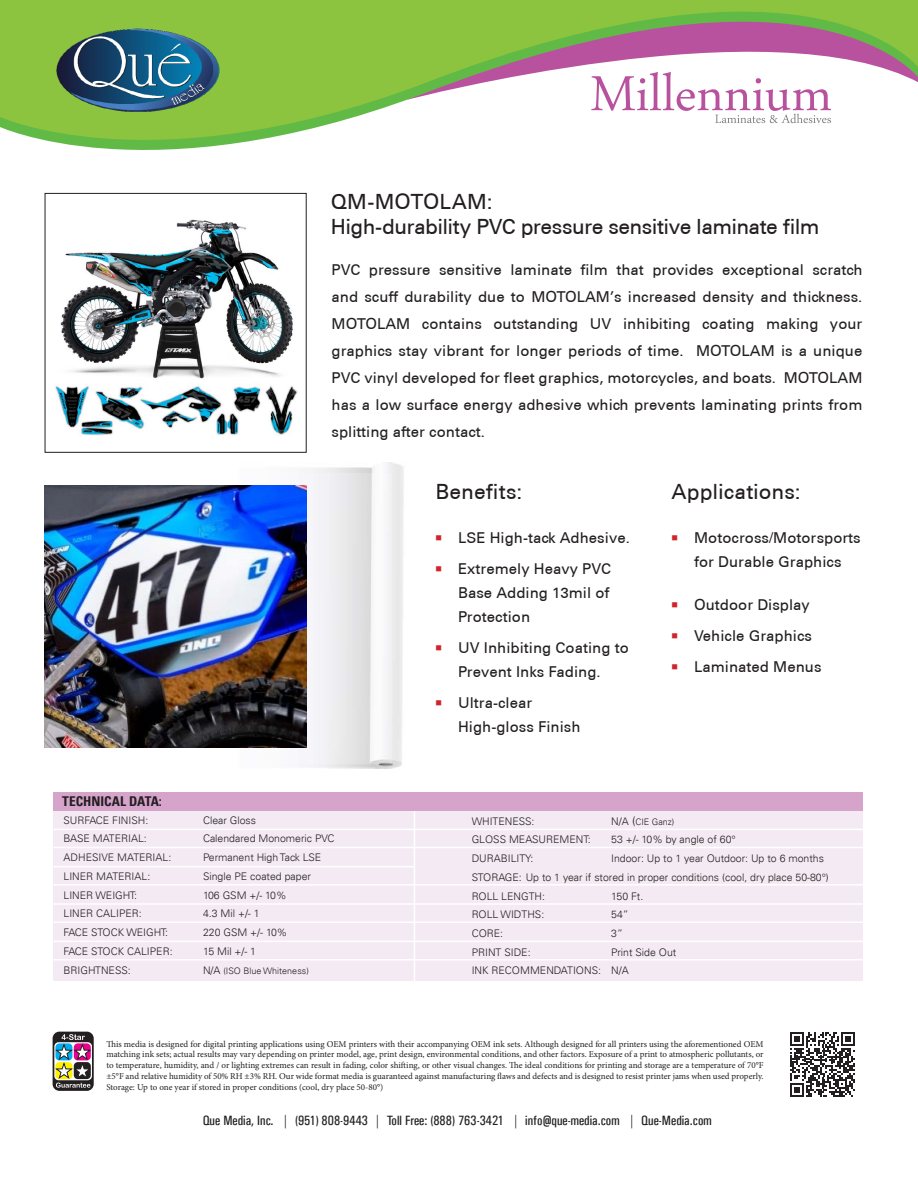
<style>
.page{position:relative;width:918px;height:1188px;background:#fff}
.page>*{position:absolute;margin:0;border:0;box-sizing:border-box;transform-origin:0 0}
.t1{font:500 21px/25.2px "Univers CE";letter-spacing:-.02em;color:#231f20}
.t2{font:500 21px "Univers CE";color:#231f20}
.t3{font:500 15px/27px "Univers CE";color:#231f20;text-align:justify}
.t4{font:13.5px "Univers Condensed";color:#231f20}
.t5{font:700 condensed 13.5px "Univers LT";color:#231f20}
.t6{font:300 10.5px/18.8px "Univers LT";color:#231f20}
.t7{font:9px/10.8px "Minion Pro";letter-spacing:-.005em;color:#231f20;text-align:justify}
.t8{font:300 9px "Univers LT";color:#231f20}
.s1{font-size:10.5px}
.s2{color:#d2232a}
.s3{font-size:12px}
</style>
<div class="page">
<img style="left:299px;top:463px;width:105px;height:306px">
<svg style="left:48px;top:473px;width:344px;height:290px;fill:#f3f2f6"></svg>
<svg style="left:0;top:0;width:918px;height:150px;fill:#8cc442"></svg>
<svg style="left:591px;top:72px;width:240px;height:51px"></svg>
<img style="left:57px;top:29px;width:162px;height:82px">
<img style="left:55px;top:219px;width:243px;height:217px">
<div style="left:45px;top:193px;width:262px;height:260px;border:1px solid #231f20"></div>
<div style="left:53px;top:1032px;width:41px;height:59px;background:#231f20;border-radius:7px"></div>
<svg style="left:54px;top:1042px;width:38px;height:38px"></svg>
<svg style="left:55px;top:1043px;width:17px;height:17px"></svg>
<svg style="left:74px;top:1043px;width:17px;height:17px"></svg>
<svg style="left:55px;top:1062px;width:17px;height:17px"></svg>
<svg style="left:74px;top:1062px;width:17px;height:17px"></svg>
<svg style="left:56px;top:1034px;width:34px;height:54px"></svg>
<svg style="left:790px;top:1032px;width:65px;height:65px"></svg>
<div style="left:53px;top:792px;width:810px;height:189px;background:#f4eaf3"></div>
<div style="left:53px;top:792px;width:810px;height:19px;background:#d6a3ca"></div>
<hr style="left:53px;top:829px;width:810px;height:1px;background:#fff">
<hr style="left:53px;top:847px;width:810px;height:1px;background:#fff">
<hr style="left:53px;top:866px;width:361px;height:1px;background:#fff">
<hr style="left:53px;top:884px;width:810px;height:2px;background:#fff">
<hr style="left:53px;top:903px;width:810px;height:2px;background:#fff">
<hr style="left:53px;top:922px;width:810px;height:1px;background:#fff">
<hr style="left:53px;top:941px;width:810px;height:1px;background:#fff">
<hr style="left:53px;top:959px;width:810px;height:2px;background:#fff">
<hr style="left:414px;top:811px;width:1px;height:189px;background:#fff">
<img style="left:45px;top:485px;width:262px;height:262px">
<h1 class="t1" style="left:331px;top:189px;width:490px">QM-MOTOLAM:<br>High-durability PVC pressure sensitive laminate film</h1>
<p class="t3" style="left:332px;top:257px;width:532px">PVC pressure sensitive laminate film that provides exceptional scratch and scuff durability due to MOTOLAM’s increased density and thickness.<br>MOTOLAM contains outstanding UV inhibiting coating making your graphics stay vibrant for longer periods of time. MOTOLAM is a unique PVC vinyl developed for fleet graphics, motorcycles, and boats. MOTOLAM has a low surface energy adhesive which prevents laminating prints from splitting after contact.</p>
<h3 class="t5" style="left:62px;top:793px;width:101px">TECHNICAL DATA:</h3>
<p class="t6" style="left:64px;top:811px;width:86px">SURFACE FINISH:</p>
<p class="t6" style="left:203px;top:811px;width:55px">Clear Gloss</p>
<p class="t6" style="left:64px;top:829px;width:85px">BASE MATERIAL:</p>
<p class="t6" style="left:203px;top:829px;width:133px">Calendared Monomeric PVC</p>
<p class="t6" style="left:64px;top:848px;width:109px">ADHESIVE MATERIAL:</p>
<p class="t6" style="left:203px;top:848px;width:120px">Permanent High Tack LSE</p>
<p class="t6" style="left:64px;top:867px;width:88px">LINER MATERIAL:</p>
<p class="t6" style="left:203px;top:867px;width:109px">Single PE coated paper</p>
<p class="t6" style="left:64px;top:886px;width:75px">LINER WEIGHT:</p>
<p class="t6" style="left:203px;top:886px;width:85px">106 GSM +/- 10%</p>
<p class="t6" style="left:64px;top:904px;width:80px">LINER CALIPER:</p>
<p class="t6" style="left:203px;top:904px;width:58px">4.3 Mil +/- 1</p>
<p class="t6" style="left:64px;top:923px;width:106px">FACE STOCK WEIGHT:</p>
<p class="t6" style="left:203px;top:923px;width:86px">220 GSM +/- 10%</p>
<p class="t6" style="left:64px;top:942px;width:111px">FACE STOCK CALIPER:</p>
<p class="t6" style="left:203px;top:942px;width:55px">15 Mil +/- 1</p>
<p class="t6" style="left:64px;top:961px;width:69px">BRIGHTNESS:</p>
<p class="t8" style="left:203px;top:965px;width:107px"><span class="s1">N/A</span> (ISO Blue Whiteness)</p>
<h1 class="t1" style="left:436px;top:480px;width:88px">Benefits:</h1>
<h2 class="t3" style="left:436px;top:525px;width:196px"><span class="s2">■</span> LSE High-tack Adhesive.</h2>
<h2 class="t3" style="left:458px;top:557px;width:155px;line-height:24px;text-indent:-23px"><span class="s2">■</span> Extremely Heavy PVC Base Adding 13mil of Protection</h2>
<h2 class="t3" style="left:436px;top:636px;width:195px;line-height:24px;text-align:center"><span class="s2">■</span> UV Inhibiting Coating to<br>Prevent Inks Fading.</h2>
<h2 class="t3" style="left:458px;top:691px;width:124px;line-height:24px;text-indent:-23px"><span class="s2">■</span> Ultra-clear<br>High-gloss Finish</h2>
<h1 class="t2" style="left:672px;top:479px;width:131px">Applications:</h1>
<h2 class="t3" style="left:672px;top:526px;width:191px;line-height:24px;text-align:center"><span class="s2">■</span> Motocross/Motorsports for Durable Graphics</h2>
<h2 class="t3" style="left:672px;top:592px;width:140px"><span class="s2">■</span> Outdoor Display</h2>
<h2 class="t3" style="left:672px;top:622px;width:142px"><span class="s2">■</span> Vehicle Graphics</h2>
<h2 class="t3" style="left:672px;top:653px;width:152px"><span class="s2">■</span> Laminated Menus</h2>
<p class="t6" style="left:472px;top:812px;width:64px">WHITENESS:</p>
<p class="t8" style="left:611px;top:816px;width:65px"><span class="s1">N/A</span> <span class="s3">(</span>CIE Ganz)</p>
<p class="t6" style="left:472px;top:830px;width:120px">GLOSS MEASUREMENT:</p>
<p class="t6" style="left:611px;top:830px;width:126px">53 +/- 10% by angle of 60°</p>
<p class="t6" style="left:472px;top:849px;width:63px">DURABILITY:</p>
<p class="t6" style="left:472px;top:849px;width:359px;text-indent:140px">Indoor: Up to 1 year Outdoor: Up to 6 months<br>STORAGE: Up to 1 year if stored in proper conditions (cool, dry place 50-80°)<br>ROLL LENGTH:</p>
<p class="t6" style="left:611px;top:887px;width:34px">150 Ft.</p>
<p class="t6" style="left:472px;top:905px;width:74px">ROLL WIDTHS:</p>
<p class="t6" style="left:611px;top:905px;width:19px">54”</p>
<p class="t6" style="left:472px;top:924px;width:33px">CORE:</p>
<p class="t6" style="left:611px;top:924px;width:13px">3”</p>
<p class="t6" style="left:472px;top:943px;width:60px">PRINT SIDE:</p>
<p class="t6" style="left:472px;top:943px;width:206px;line-height:18px;text-indent:140px">Print Side Out<br>INK RECOMMENDATIONS: N/A</p>
<p class="t7" style="left:106px;top:1038px;width:659px">This media is designed for digital printing applications using OEM printers with their accompanying OEM ink sets. Although designed for all printers using the aforementioned OEM matching ink sets; actual results may vary depending on printer model, age, print design, environmental conditions, and other factors. Exposure of a print to atmospheric pollutants, or to temperature, humidity, and / or lighting extremes can result in fading, color shifting, or other visual changes. The ideal conditions for printing and storage are a temperature of 70°F ±5°F and relative humidity of 50% RH ±3% RH. Our wide format media is guaranteed against manufacturing flaws and defects and is designed to resist printer jams when used properly.<br>Storage: Up to one year if stored in proper conditions (cool, dry place 50-80°)</p>
<h3 class="t4" style="left:203px;top:1112px;width:511px">Que Media, Inc. | (951) 808-9443 | Toll Free: (888) 763-3421 | info@que-media.com | Que-Media.com</h3>
</div>
